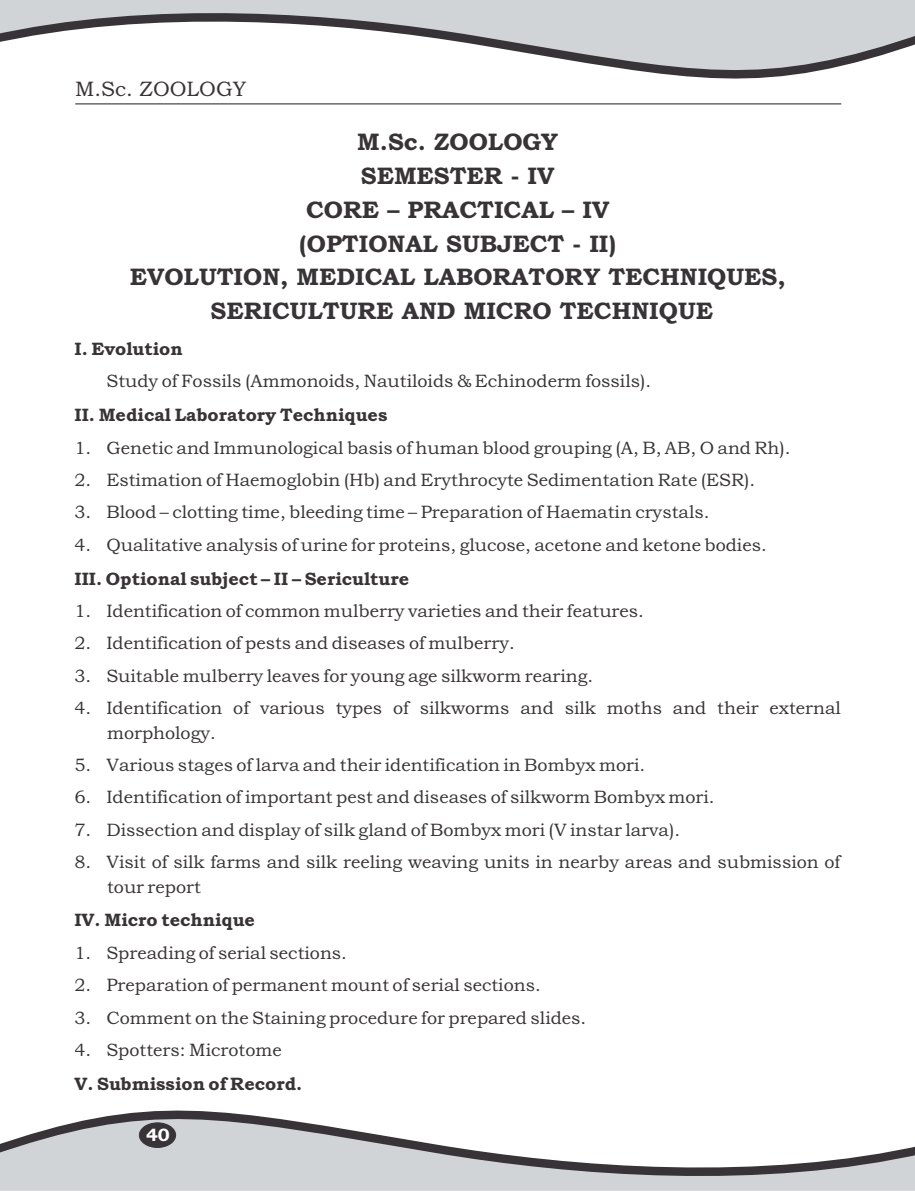
<style>
.page{position:relative;width:915px;height:1191px;background:#fff}
.page>*{position:absolute;margin:0;border:0;box-sizing:border-box;transform-origin:0 0}
.t1{font:700 24px/33.8px "Bookman Old Style";color:#383336;text-align:center}
.t2{font:21px "Bookman Old Style";color:#383336}
.t3{font:18px/24.3px "Bookman Old Style";color:#383336}
.t4{font:700 18px "Bookman Old Style";color:#383336}
.t5{font:700 18px "Bookman Old Style";color:#fff}
</style>
<div class="page">
<svg style="left:0;top:0;width:914px;height:79px;fill:#d1d4d6"></svg>
<svg style="left:0;top:1110px;width:914px;height:80px;fill:#d1d4d6"></svg>
<hr style="left:75px;top:103px;width:766px;height:1px;background:#383336">
<div style="left:139px;top:1122px;width:37px;height:25px;background:#383336;border:1px solid #383336;border-radius:50%"></div>
<p class="t2" style="left:75px;top:81px;width:172px">M.Sc. ZOOLOGY</p>
<h1 class="t1" style="left:130px;top:127px;width:657px">M.Sc. ZOOLOGY<br>SEMESTER - IV<br>CORE – PRACTICAL – IV<br>(OPTIONAL SUBJECT - II)<br>EVOLUTION, MEDICAL LABORATORY TECHNIQUES,<br>SERICULTURE AND MICRO TECHNIQUE</h1>
<p class="t4" style="left:74px;top:342px;width:110px">I. Evolution</p>
<p class="t3" style="left:106px;top:371px;width:546px">Study of Fossils (Ammonoids, Nautiloids &amp; Echinoderm fossils).</p>
<p class="t4" style="left:74px;top:408px;width:314px">II. Medical Laboratory Techniques</p>
<p class="t3" style="left:74px;top:437px;width:717px">1. Genetic and Immunological basis of human blood grouping (A, B, AB, O and Rh).</p>
<p class="t3" style="left:74px;top:469px;width:682px">2. Estimation of Haemoglobin (Hb) and Erythrocyte Sedimentation Rate (ESR).</p>
<p class="t3" style="left:74px;top:502px;width:636px">3. Blood – clotting time, bleeding time – Preparation of Haematin crystals.</p>
<p class="t3" style="left:74px;top:534px;width:693px">4. Qualitative analysis of urine for proteins, glucose, acetone and ketone bodies.</p>
<p class="t4" style="left:74px;top:571px;width:336px">III. Optional subject – II – Sericulture</p>
<p class="t3" style="left:74px;top:600px;width:571px">1. Identification of common mulberry varieties and their features.</p>
<p class="t3" style="left:74px;top:633px;width:442px">2. Identification of pests and diseases of mulberry.</p>
<p class="t3" style="left:74px;top:665px;width:520px">3. Suitable mulberry leaves for young age silkworm rearing.</p>
<p class="t3" style="left:107px;top:697px;width:735px;text-indent:-33px">4. Identification of various types of silkworms and silk moths and their external morphology.</p>
<p class="t3" style="left:74px;top:754px;width:572px">5. Various stages of larva and their identification in Bombyx mori.</p>
<p class="t3" style="left:74px;top:787px;width:641px">6. Identification of important pest and diseases of silkworm Bombyx mori.</p>
<p class="t3" style="left:74px;top:819px;width:607px">7. Dissection and display of silk gland of Bombyx mori (V instar larva).</p>
<p class="t3" style="left:107px;top:851px;width:734px;text-indent:-33px">8. Visit of silk farms and silk reeling weaving units in nearby areas and submission of tour report</p>
<p class="t4" style="left:74px;top:913px;width:182px">IV. Micro technique</p>
<p class="t3" style="left:74px;top:942px;width:274px">1. Spreading of serial sections.</p>
<p class="t3" style="left:74px;top:974px;width:467px">2. Preparation of permanent mount of serial sections.</p>
<p class="t3" style="left:74px;top:1007px;width:513px">3. Comment on the Staining procedure for prepared slides.</p>
<p class="t3" style="left:74px;top:1039px;width:209px">4. Spotters: Microtome</p>
<p class="t4" style="left:74px;top:1076px;width:229px">V. Submission of Record.</p>
<p class="t5" style="left:146px;top:1128px;width:25px">40</p>
</div>
